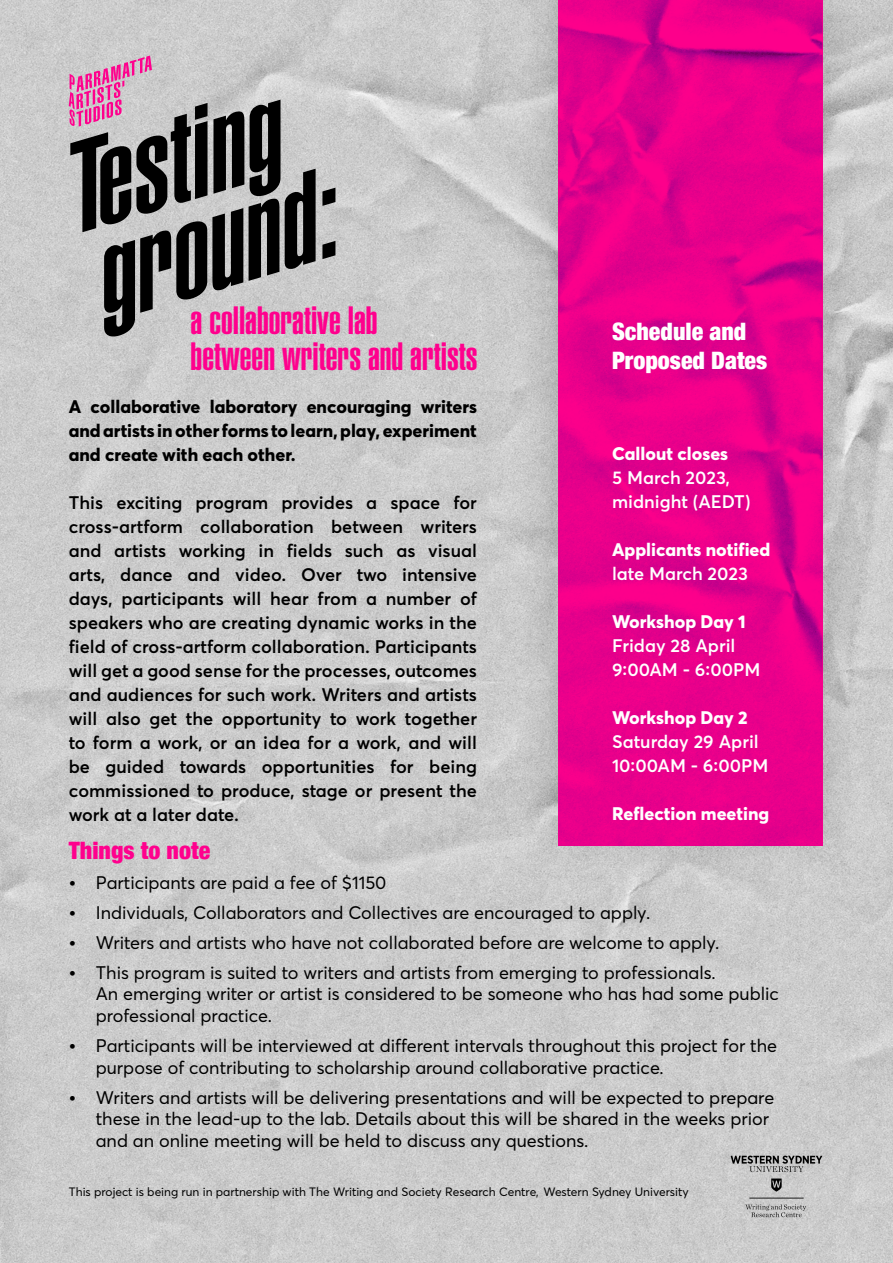
<style>
.page{position:relative;width:893px;height:1263px;background:#fff}
.page>*{position:absolute;margin:0;border:0;box-sizing:border-box;transform-origin:0 0}
.t1{font:italic 900 extra-condensed 124.65px/93.4px "Helvetica";color:#000;scale:1.09 1}
.t2{font:900 extra-condensed 38.85px/36px "Helvetica";color:#ff008d;scale:1.09 1}
.t3{font:900 condensed 24px/28.8px "Helvetica Neue";color:#fff}
.t4{font:900 condensed 24px "Helvetica Neue";color:#ff008d}
.t5{font:18px/21.6px "Parramatta";color:#000}
.t6{font:600 18px/24px "Parramatta";color:#000;text-align:justify}
.t7{font:800 18px/24px "Parramatta";color:#000;text-align:justify}
.t8{font:600 18px/24px "Parramatta";color:#fff}
.t9{font:800 18px "Parramatta";color:#fff}
.t10{font:12px "Parramatta";color:#000}
.s1{font-weight:900}
</style>
<div class="page">
<img style="left:0;top:0;width:893px;height:1263px">
<div style="left:515px;top:0;width:348px;height:875px;background:#000;opacity:.2"></div>
<img style="left:558px;top:0;width:264px;height:846px">
<svg style="left:69px;top:56px;width:83px;height:71px;background:#d897bb"></svg>
<svg style="left:731px;top:1156px;width:91px;height:16px"></svg>
<svg style="left:771px;top:1178px;width:11px;height:13px"></svg>
<svg style="left:745px;top:1204px;width:61px;height:13px"></svg>
<hr style="left:749px;top:1198px;width:55px;height:1px;background:#1d1d1d">
<h1 class="t1" style="left:43px;top:148px;width:236px;rotate:-16deg">Testing ground:</h1>
<h2 class="t2" style="left:191px;top:302px;width:265px">a collaborative lab<br>between writers and artists</h2>
<p class="t7" style="left:69px;top:394px;width:410px">A collaborative laboratory encouraging writers and artists in other forms to learn, play, experiment and create with each other.</p>
<p class="t6" style="left:69px;top:490px;width:410px">This exciting program provides a space for cross-artform collaboration between writers and artists working in fields such as visual arts, dance and video. Over two intensive days, participants will hear from a number of speakers who are creating dynamic works in the field of cross-artform collaboration. Participants will get a good sense for the processes, outcomes and audiences for such work. Writers and artists will also get the opportunity to work together to form a work, or an idea for a work, and will be guided towards opportunities for being commissioned to produce, stage or present the work at a later date.</p>
<h3 class="t3" style="left:612px;top:316px;width:157px">Schedule and<br>Proposed Dates</h3>
<p class="t9" style="left:612px;top:441px;width:118px">Callout closes</p>
<p class="t8" style="left:612px;top:465px;width:140px">5 March 2023, midnight (AEDT)</p>
<p class="t9" style="left:612px;top:537px;width:160px">Applicants notified</p>
<p class="t8" style="left:612px;top:561px;width:137px">late March 2023</p>
<p class="t9" style="left:612px;top:609px;width:135px">Workshop Day 1</p>
<p class="t8" style="left:612px;top:633px;width:150px">Friday 28 April<br>9:00AM - 6:00PM</p>
<p class="t9" style="left:612px;top:705px;width:137px">Workshop Day 2</p>
<p class="t8" style="left:612px;top:729px;width:158px">Saturday 29 April<br>10:00AM - 6:00PM</p>
<p class="t9" style="left:612px;top:801px;width:159px">Reflection meeting</p>
<h3 class="t4" style="left:69px;top:830px;width:143px">Things to note</h3>
<p class="t5" style="left:69px;top:871px;width:319px"><span class="s1">•</span> Participants are paid a fee of $1150</p>
<p class="t5" style="left:69px;top:901px;width:583px"><span class="s1">•</span> Individuals, Collaborators and Collectives are encouraged to apply.</p>
<p class="t5" style="left:69px;top:931px;width:652px"><span class="s1">•</span> Writers and artists who have not collaborated before are welcome to apply.</p>
<p class="t5" style="left:96px;top:961px;width:685px;text-indent:-27px"><span class="s1">•</span> This program is suited to writers and artists from emerging to professionals.<br>An emerging writer or artist is considered to be someone who has had some public professional practice.</p>
<p class="t5" style="left:96px;top:1034px;width:683px;text-indent:-27px"><span class="s1">•</span> Participants will be interviewed at different intervals throughout this project for the purpose of contributing to scholarship around collaborative practice.</p>
<p class="t5" style="left:96px;top:1086px;width:680px;text-indent:-27px"><span class="s1">•</span> Writers and artists will be delivering presentations and will be expected to prepare these in the lead-up to the lab. Details about this will be shared in the weeks prior and an online meeting will be held to discuss any questions.</p>
<p class="t10" style="left:69px;top:1183px;width:621px">This project is being run in partnership with The Writing and Society Research Centre, Western Sydney University</p>
</div>
